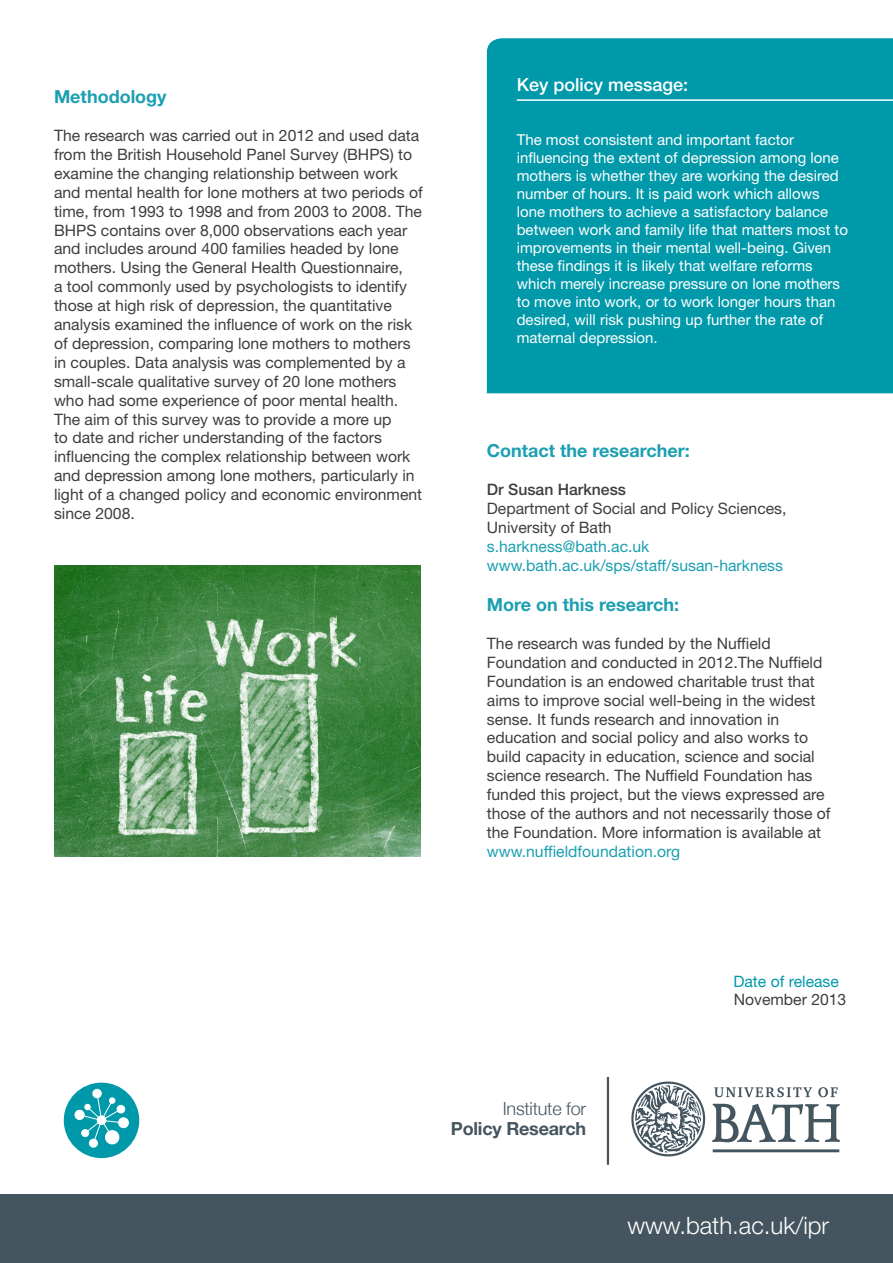
<style>
.page{position:relative;width:893px;height:1263px;background:#fff}
.page>*{position:absolute;margin:0;border:0;box-sizing:border-box;transform-origin:0 0}
.t1{font:300 24px "Helvetica Neue LT Std";color:#fff}
.t2{font:700 18px "Helvetica Neue LT Std";color:#1b9fb1}
.t3{font:700 18px/19.5px "Helvetica Neue";letter-spacing:-.01em;color:#45555f;text-align:right}
.t4{font:500 18px "Helvetica Neue LT Std";color:#fff}
.t5{font:15.75px/18.9px "Helvetica Neue LT Std";color:#3e3e3f}
.t6{font:15.75px/18.9px "Helvetica Neue LT Std";color:#1b9fb1}
.t7{font:15.75px "Helvetica Neue LT Std";color:#09a}
.t8{font:15px/18px "Helvetica Neue LT Std";color:#fff}
.s1{font-weight:500;color:#3e3e3f}
.s2{color:#3e3e3f}
.s3{color:#1b9fb1}
.s4{font-weight:300}
</style>
<div class="page">
<img style="left:54px;top:565px;width:367px;height:291px">
<div style="left:0;top:1195px;width:893px;height:68px;background:#45555f"></div>
<div style="left:487px;top:38px;width:406px;height:355px;background:#09a"></div>
<hr style="left:517px;top:99px;width:376px;height:2px;background:#fff">
<img style="left:631px;top:1081px;width:208px;height:76px">
<hr style="left:607px;top:1077px;width:2px;height:88px;background:#45555f">
<div style="left:64px;top:1082px;width:75px;height:76px;background:#09a;border-radius:50%"></div>
<div style="left:93px;top:1089px;width:9px;height:9px;background:#fff;border-radius:4px"></div>
<div style="left:92px;top:1089px;width:10px;height:9px;border:1px solid #fff;border-radius:4px"></div>
<div style="left:118px;top:1117px;width:11px;height:11px;background:#fff;border-radius:50%"></div>
<div style="left:118px;top:1117px;width:11px;height:11px;border:1px solid #fff;border-radius:50%"></div>
<svg style="left:74px;top:1093px;width:52px;height:56px"></svg>
<p class="t2" style="left:54px;top:86px;width:114px">Methodology</p>
<p class="t5" style="left:54px;top:126px;width:370px">The research was carried out in 2012 and used data from the British Household Panel Survey (BHPS) to examine the changing relationship between work and mental health for lone mothers at two periods of time, from 1993 to 1998 and from 2003 to 2008. The BHPS contains over 8,000 observations each year and includes around 400 families headed by lone mothers. Using the General Health Questionnaire,<br>a tool commonly used by psychologists to identify those at high risk of depression, the quantitative analysis examined the influence of work on the risk of depression, comparing lone mothers to mothers in couples. Data analysis was complemented by a small-scale qualitative survey of 20 lone mothers who had some experience of poor mental health.<br>The aim of this survey was to provide a more up<br>to date and richer understanding of the factors influencing the complex relationship between work and depression among lone mothers, particularly in light of a changed policy and economic environment since 2008.</p>
<p class="t4" style="left:517px;top:74px;width:173px">Key policy message:</p>
<p class="t8" style="left:517px;top:130px;width:333px">The most consistent and important factor influencing the extent of depression among lone mothers is whether they are working the desired number of hours. It is paid work which allows lone mothers to achieve a satisfactory balance between work and family life that matters most to improvements in their mental well-being. Given these findings it is likely that welfare reforms which merely increase pressure on lone mothers to move into work, or to work longer hours than desired, will risk pushing up further the rate of maternal depression.</p>
<p class="t2" style="left:487px;top:440px;width:205px">Contact the researcher:</p>
<p class="t6" style="left:487px;top:480px;width:301px"><span class="s1">Dr Susan Harkness<br></span><span class="s2">Department of Social and Policy Sciences,<br>University of Bath<br></span>s.harkness@bath.ac.uk www.bath.ac.uk/sps/staff/susan-harkness</p>
<p class="t2" style="left:487px;top:594px;width:194px">More on this research:</p>
<p class="t5" style="left:487px;top:634px;width:345px">The research was funded by the Nuffield Foundation and conducted in 2012.The Nuffield Foundation is an endowed charitable trust that aims to improve social well-being in the widest sense. It funds research and innovation in education and social policy and also works to build capacity in education, science and social science research. The Nuffield Foundation has funded this project, but the views expressed are those of the authors and not necessarily those of the Foundation. More information is available at <span class="s3">www.nuffieldfoundation.org</span></p>
<p class="t3" style="left:451px;top:1098px;width:137px"><span class="s4">Institute for<br></span>Policy Research</p>
<p class="t7" style="left:733px;top:972px;width:107px">Date of release</p>
<p class="t5" style="left:734px;top:989px;width:114px">November 2013</p>
<p class="t1" style="left:627px;top:1211px;width:203px">www.bath.ac.uk/ipr</p>
</div>
